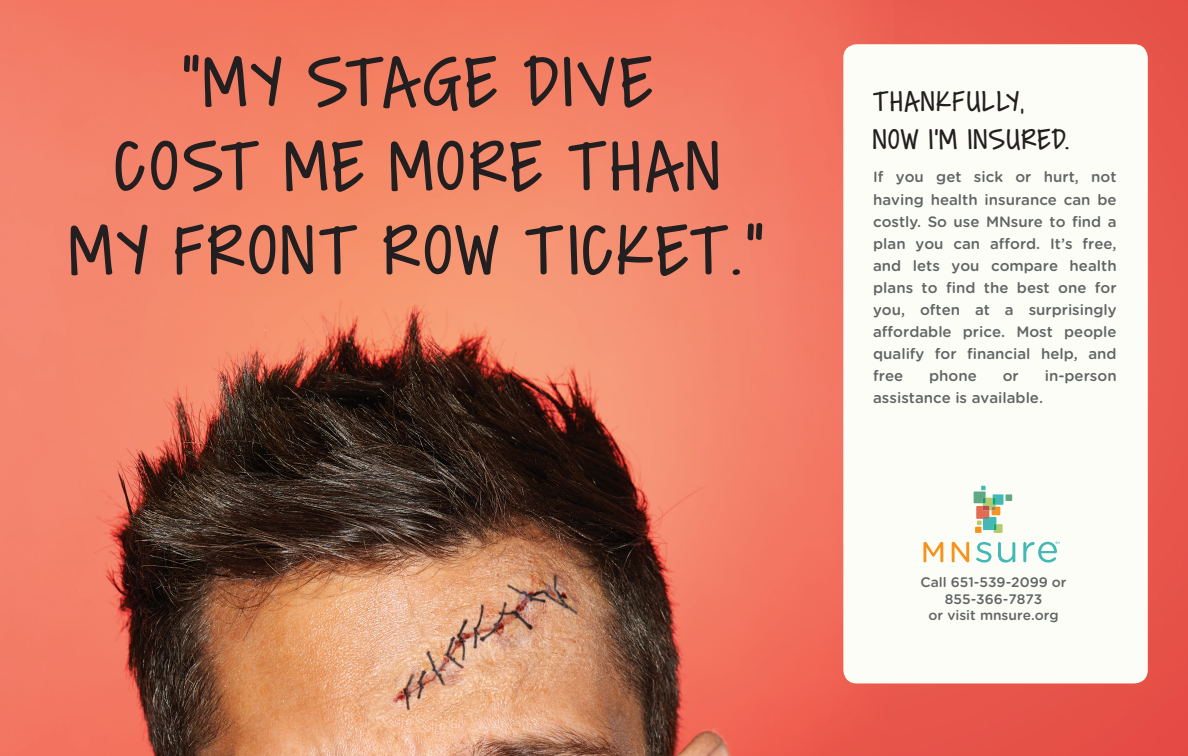
<style>
.page{position:relative;width:1188px;height:756px;background:#fff}
.page>*{position:absolute;margin:0;border:0;box-sizing:border-box;transform-origin:0 0}
.t1{font:79.2px/84.2px "Covered By Your Grace";letter-spacing:.04em;color:#231f20;text-align:center}
.t2{font:32.1px/38.1px "Covered By Your Grace";letter-spacing:.055em;color:#231f20}
.t3{font:500 15px/22px "Gotham Rounded";color:#626465;text-align:justify}
.t4{font:500 13.8px/16.5px "Gotham Rounded";color:#626465;text-align:center}
</style>
<div class="page">
<img style="left:0;top:0;width:1188px;height:756px">
<div style="left:843px;top:44px;width:305px;height:639px;background:#fbfdf6;border-radius:14px"></div>
<svg style="left:923px;top:542px;width:20px;height:20px"></svg>
<svg style="left:952px;top:542px;width:17px;height:20px"></svg>
<svg style="left:976px;top:542px;width:15px;height:21px"></svg>
<svg style="left:998px;top:542px;width:17px;height:21px"></svg>
<div style="left:1006px;top:494px;width:6px;height:7px;background:#60a884"></div>
<svg style="left:974px;top:486px;width:29px;height:47px"></svg>
<svg style="left:1023px;top:542px;width:37px;height:21px"></svg>
<h1 class="t1" style="left:70px;top:45px;width:696px">“MY STAGE DIVE<br>COST ME MORE THAN<br>MY FRONT ROW TICKET.”</h1>
<h2 class="t2" style="left:873px;top:85px;width:197px">THANKFULLY,<br>NOW I’M INSURED.</h2>
<p class="t3" style="left:873px;top:166px;width:245px">If you get sick or hurt, not having health insurance can be costly. So use MNsure to find a plan you can afford. It’s free, and lets you compare health plans to find the best one for you, often at a surprisingly affordable price. Most people qualify for financial help, and free</p>
<p class="t3" style="left:929px;top:364px;width:49px">phone</p>
<p class="t3" style="left:1003px;top:364px;width:18px">or</p>
<p class="t3" style="left:1045px;top:364px;width:73px">in-person</p>
<p class="t3" style="left:873px;top:386px;width:171px">assistance is available.</p>
<p class="t4" style="left:921px;top:573px;width:148px">Call 651-539-2099 or<br>855-366-7873<br>or visit mnsure.org</p>
</div>
